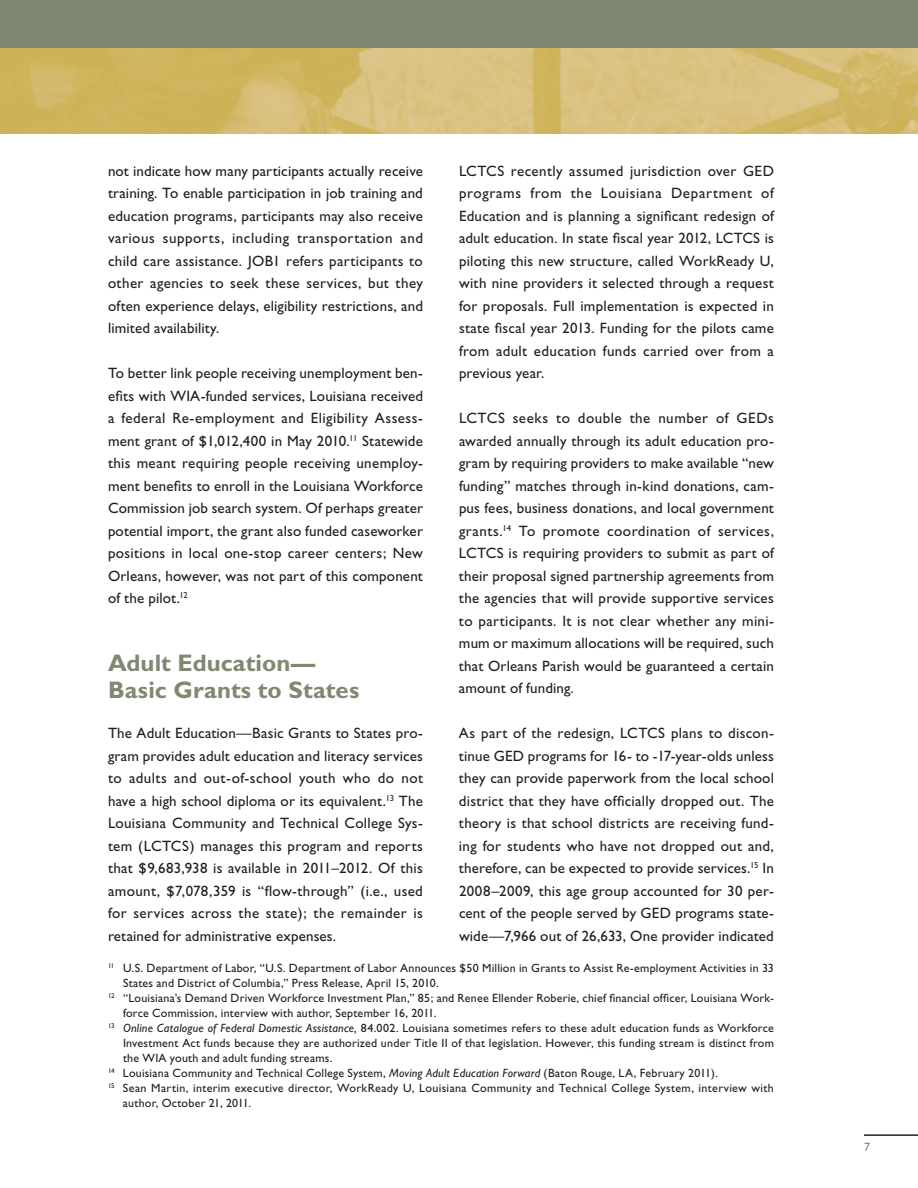
<style>
.page{position:relative;width:918px;height:1188px;background:#fff}
.page>*{position:absolute;margin:0;border:0;box-sizing:border-box;transform-origin:0 0}
.t1{font:700 24px/27px "Gill Sans";color:#7f8971}
.t2{font:15px/22.5px "Gill Sans";letter-spacing:.01em;color:#231f20;text-align:justify}
.t3{font:12px "Gill Sans";letter-spacing:.02em;color:#231f20}
.t4{font:12px "Gill Sans";color:#7f8971}
.s1{font-style:italic}
</style>
<div class="page">
<hr style="left:864px;top:1134px;width:54px;height:2px;background:#231f20">
<div style="left:0;top:0;width:918px;height:48px;background:#7f8971"></div>
<svg style="left:0;top:48px;width:918px;height:86px;background:#d5bb70"></svg>
<p class="t2" style="left:459px;top:159px;width:316px">LCTCS recently assumed jurisdiction over GED programs from the Louisiana Department of Education and is planning a significant redesign of adult education. In state fiscal year 2012, LCTCS is piloting this new structure, called WorkReady U, with nine providers it selected through a request for proposals. Full implementation is expected in state fiscal year 2013. Funding for the pilots came from adult education funds carried over from a previous year.</p>
<p class="t2" style="left:459px;top:407px;width:317px">LCTCS seeks to double the number of GEDs awarded annually through its adult education pro&shy;gram by requiring providers to make available “new funding” matches through in-kind donations, cam&shy;pus fees, business donations, and local government grants.<sup>14</sup> To promote coordination of services, LCTCS is requiring providers to submit as part of their proposal signed partnership agreements from the agencies that will provide supportive services to participants. It is not clear whether any mini&shy;mum or maximum allocations will be required, such that Orleans Parish would be guaranteed a certain amount of funding.</p>
<p class="t2" style="left:459px;top:722px;width:317px">As part of the redesign, LCTCS plans to discon&shy;tinue GED programs for 16- to -17-year-olds unless they can provide paperwork from the local school district that they have officially dropped out. The theory is that school districts are receiving fund&shy;ing for students who have not dropped out and, therefore, can be expected to provide services.<sup>15</sup> In 2008–2009, this age group accounted for 30 per&shy;cent of the people served by GED programs state&shy;wide—7,966 out of 26,633, One provider indicated</p>
<p class="t3" style="left:108px;top:961px;width:667px"><sup>11</sup> U.S. Department of Labor, “U.S. Department of Labor Announces $50 Million in Grants to Assist Re-employment Activities in 33</p>
<p class="t3" style="left:123px;top:976px;width:317px">States and District of Columbia,” Press Release, April 15, 2010.</p>
<p class="t3" style="left:108px;top:991px;width:668px"><sup>12</sup> “Louisiana’s Demand Driven Workforce Investment Plan,” 85; and Renee Ellender Roberie, chief financial officer, Louisiana Work-</p>
<p class="t3" style="left:123px;top:1006px;width:315px">force Commission, interview with author, September 16, 2011.</p>
<p class="t3" style="left:108px;top:1021px;width:667px"><sup>13</sup> <span class="s1">Online Catalogue of Federal Domestic Assistance,</span> 84.002. Louisiana sometimes refers to these adult education funds as Workforce</p>
<p class="t3" style="left:123px;top:1036px;width:653px">Investment Act funds because they are authorized under Title II of that legislation. However, this funding stream is distinct from</p>
<p class="t3" style="left:123px;top:1051px;width:211px">the WIA youth and adult funding streams.</p>
<p class="t3" style="left:108px;top:1066px;width:612px"><sup>14</sup> Louisiana Community and Technical College System, <span class="s1">Moving Adult Education Forward</span> (Baton Rouge, LA, February 2011).</p>
<p class="t3" style="left:108px;top:1081px;width:667px"><sup>15</sup> Sean Martin, interim executive director, WorkReady U, Louisiana Community and Technical College System, interview with</p>
<p class="t3" style="left:123px;top:1096px;width:130px">author, October 21, 2011.</p>
<p class="t2" style="left:108px;top:159px;width:317px">not indicate how many participants actually receive training. To enable participation in job training and education programs, participants may also receive various supports, including transportation and child care assistance. JOB1 refers participants to other agencies to seek these services, but they often experience delays, eligibility restrictions, and limited availability.</p>
<p class="t2" style="left:108px;top:362px;width:317px">To better link people receiving unemployment ben&shy;efits with WIA-funded services, Louisiana received a federal Re-employment and Eligibility Assess&shy;ment grant of $1,012,400 in May 2010.<sup>11</sup> Statewide this meant requiring people receiving unemploy&shy;ment benefits to enroll in the Louisiana Workforce Commission job search system. Of perhaps greater potential import, the grant also funded caseworker positions in local one-stop career centers; New Orleans, however, was not part of this component of the pilot.<sup>12</sup></p>
<h1 class="t1" style="left:108px;top:649px;width:253px">Adult Education—<br>Basic Grants to States</h1>
<p class="t2" style="left:108px;top:722px;width:317px">The Adult Education—Basic Grants to States pro&shy;gram provides adult education and literacy services to adults and out-of-school youth who do not have a high school diploma or its equivalent.<sup>13</sup> The Louisiana Community and Technical College Sys&shy;tem (LCTCS) manages this program and reports that $9,683,938 is available in 2011–2012. Of this amount, $7,078,359 is “flow-through” (i.e., used for services across the state); the remainder is retained for administrative expenses.</p>
<p class="t4" style="left:864px;top:1140px;width:7px">7</p>
</div>
